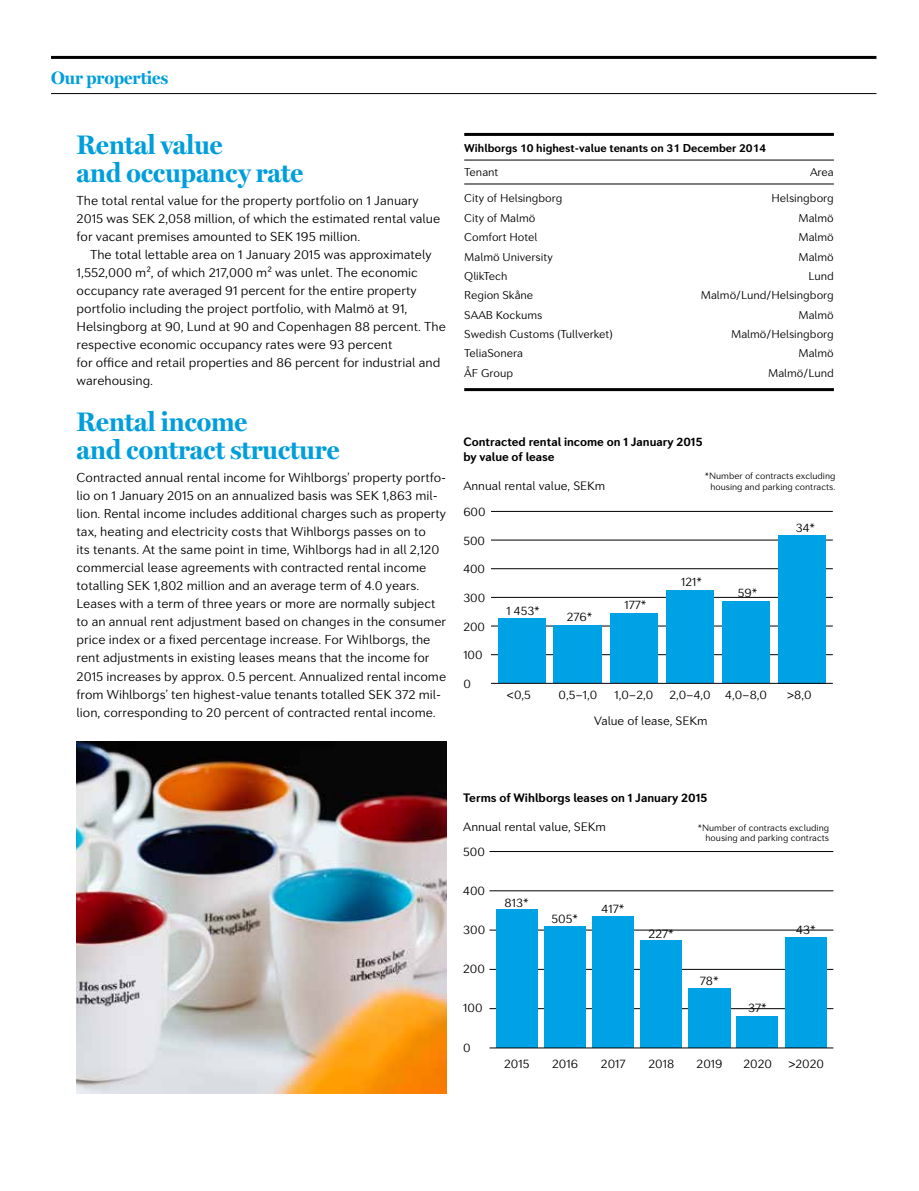
<style>
.page{position:relative;width:919px;height:1191px;background:#fff}
.page>*{position:absolute;margin:0;border:0;box-sizing:border-box;transform-origin:0 0}
.t1{font:700 27px/28.5px "Miller Display";color:#009edb}
.t2{font:700 18px "Miller Display";color:#009edb}
.t3{font:300 12.75px/18px "Seconda Soft";color:#000}
.t4{font:300 12px "Seconda Soft";color:#000}
.t5{font:700 12px/14.4px "Seconda Soft";color:#000}
.t6{font:300 11.25px/19.4px "Seconda Soft";color:#000}
.t7{font:700 11.25px "Seconda Soft";color:#000}
.t8{font:300 9px/10.8px "Seconda Soft";color:#000;text-align:right}
</style>
<div class="page">
<hr style="left:51px;top:93px;width:825px;height:1px;background:#000">
<hr style="left:51px;top:56px;width:825px;height:3px;background:#000">
<hr style="left:491px;top:654px;width:341px;height:1px;background:#000">
<hr style="left:491px;top:626px;width:341px;height:1px;background:#000">
<hr style="left:491px;top:568px;width:341px;height:1px;background:#000">
<hr style="left:491px;top:511px;width:341px;height:1px;background:#000">
<hr style="left:491px;top:597px;width:341px;height:1px;background:#000">
<hr style="left:491px;top:540px;width:341px;height:1px;background:#000">
<div style="left:610px;top:613px;width:47px;height:70px;background:#00a2e6"></div>
<div style="left:778px;top:535px;width:48px;height:148px;background:#00a2e6"></div>
<div style="left:722px;top:602px;width:48px;height:81px;background:#00a2e6"></div>
<div style="left:666px;top:590px;width:48px;height:93px;background:#00a2e6"></div>
<div style="left:553px;top:625px;width:49px;height:58px;background:#00a2e6"></div>
<div style="left:497px;top:618px;width:48px;height:65px;background:#00a2e6"></div>
<hr style="left:491px;top:683px;width:341px;height:1px;background:#000">
<hr style="left:489px;top:1008px;width:344px;height:1px;background:#000">
<hr style="left:489px;top:969px;width:344px;height:1px;background:#000">
<hr style="left:489px;top:929px;width:344px;height:1px;background:#000">
<hr style="left:489px;top:851px;width:344px;height:1px;background:#000">
<hr style="left:489px;top:890px;width:344px;height:1px;background:#000">
<div style="left:495px;top:909px;width:42px;height:139px;background:#00a2e6"></div>
<div style="left:544px;top:926px;width:41px;height:122px;background:#00a2e6"></div>
<div style="left:592px;top:916px;width:41px;height:132px;background:#00a2e6"></div>
<div style="left:640px;top:940px;width:42px;height:108px;background:#00a2e6"></div>
<div style="left:688px;top:988px;width:42px;height:60px;background:#00a2e6"></div>
<div style="left:736px;top:1016px;width:42px;height:32px;background:#00a2e6"></div>
<div style="left:785px;top:937px;width:41px;height:111px;background:#00a2e6"></div>
<hr style="left:489px;top:1047px;width:344px;height:1px;background:#000">
<hr style="left:464px;top:133px;width:221px;height:3px;background:#000">
<hr style="left:685px;top:133px;width:148px;height:3px;background:#000">
<hr style="left:464px;top:160px;width:221px;height:1px;background:#000">
<hr style="left:685px;top:160px;width:148px;height:1px;background:#000">
<hr style="left:464px;top:184px;width:221px;height:1px;background:#000">
<hr style="left:685px;top:184px;width:148px;height:1px;background:#000">
<hr style="left:464px;top:388px;width:221px;height:3px;background:#000">
<hr style="left:685px;top:388px;width:148px;height:3px;background:#000">
<img style="left:77px;top:742px;width:369px;height:351px">
<h2 class="t2" style="left:51px;top:67px;width:119px">Our properties</h2>
<h1 class="t1" style="left:77px;top:131px;width:228px">Rental value<br>and occupancy rate</h1>
<p class="t3" style="left:77px;top:192px;width:365px">The total rental value for the property portfolio on 1 January<br>2015 was SEK 2,058 million, of which the estimated rental value for vacant premises amounted to SEK 195 million.</p>
<p class="t3" style="left:77px;top:246px;width:371px;text-indent:14px">The total lettable area on 1 January 2015 was approximately 1,552,000 m², of which 217,000 m² was unlet. The economic occupancy rate averaged 91 percent for the entire property portfolio including the project portfolio, with Malmö at 91, Helsingborg at 90, Lund at 90 and Copenhagen 88 percent. The respective economic occupancy rates were 93 percent<br>for office and retail properties and 86 percent for industrial and warehousing.</p>
<h1 class="t1" style="left:77px;top:408px;width:264px">Rental income<br>and contract structure</h1>
<p class="t3" style="left:77px;top:469px;width:371px">Contracted annual rental income for Wihlborgs’ property portfo&shy;lio on 1 January 2015 on an annualized basis was SEK 1,863 mil&shy;lion. Rental income includes additional charges such as property tax, heating and electricity costs that Wihlborgs passes on to<br>its tenants. At the same point in time, Wihlborgs had in all 2,120 commercial lease agreements with contracted rental income totalling SEK 1,802 million and an average term of 4.0 years.<br>Leases with a term of three years or more are normally subject to an annual rent adjustment based on changes in the consumer price index or a fixed percentage increase. For Wihlborgs, the rent adjustments in existing leases means that the income for 2015 increases by approx. 0.5 percent. Annualized rental income from Wihlborgs’ ten highest-value tenants totalled SEK 372 mil&shy;lion, corresponding to 20 percent of contracted rental income.</p>
<p class="t7" style="left:464px;top:141px;width:304px">Wihlborgs 10 highest-value tenants on 31 December 2014</p>
<p class="t6" style="left:464px;top:163px;width:36px">Tenant</p>
<p class="t6" style="left:810px;top:163px;width:25px">Area</p>
<p class="t6" style="left:464px;top:189px;width:150px">City of Helsingborg<br>City of Malmö<br>Comfort Hotel<br>Malmö University<br>QlikTech<br>Region Skåne<br>SAAB Kockums<br>Swedish Customs (Tullverket)<br>TeliaSonera<br>ÅF Group</p>
<p class="t6" style="left:700px;top:189px;width:135px;text-align:right">Helsingborg<br>Malmö<br>Malmö<br>Malmö<br>Lund<br>Malmö/Lund/Helsingborg<br>Malmö<br>Malmö/Helsingborg<br>Malmö<br>Malmö/Lund</p>
<p class="t5" style="left:463px;top:435px;width:241px">Contracted rental income on 1 January 2015 by value of lease</p>
<p class="t4" style="left:463px;top:478px;width:143px">Annual rental value, SEKm</p>
<p class="t8" style="left:705px;top:471px;width:132px">*Number of contracts excluding housing and parking contracts.</p>
<p class="t4" style="left:463px;top:504px;width:24px">600</p>
<p class="t4" style="left:463px;top:533px;width:23px">500</p>
<p class="t4" style="left:463px;top:562px;width:23px">400</p>
<p class="t4" style="left:463px;top:590px;width:23px">300</p>
<p class="t4" style="left:463px;top:619px;width:23px">200</p>
<p class="t4" style="left:463px;top:647px;width:21px">100</p>
<p class="t4" style="left:463px;top:676px;width:9px">0</p>
<p class="t4" style="left:506px;top:603px;width:35px">1 453*</p>
<p class="t4" style="left:566px;top:609px;width:27px">276*</p>
<p class="t4" style="left:624px;top:597px;width:23px">177*</p>
<p class="t4" style="left:681px;top:575px;width:22px">121*</p>
<p class="t4" style="left:737px;top:586px;width:21px">59*</p>
<p class="t4" style="left:795px;top:520px;width:21px">34*</p>
<p class="t4" style="left:506px;top:687px;width:26px">&lt;0,5</p>
<p class="t4" style="left:558px;top:687px;width:40px">0,5–1,0</p>
<p class="t4" style="left:614px;top:687px;width:40px">1,0–2,0</p>
<p class="t4" style="left:669px;top:687px;width:99px">2,0–4,0 4,0–8,0</p>
<p class="t4" style="left:786px;top:687px;width:26px">&gt;8,0</p>
<p class="t4" style="left:594px;top:713px;width:115px">Value of lease, SEKm</p>
<p class="t5" style="left:463px;top:791px;width:245px">Terms of Wihlborgs leases on 1 January 2015</p>
<p class="t4" style="left:463px;top:819px;width:144px">Annual rental value, SEKm</p>
<p class="t8" style="left:698px;top:822px;width:133px">*Number of contracts excluding housing and parking contracts</p>
<p class="t4" style="left:463px;top:844px;width:23px">500</p>
<p class="t4" style="left:463px;top:883px;width:23px">400</p>
<p class="t4" style="left:463px;top:922px;width:24px">300</p>
<p class="t4" style="left:463px;top:961px;width:23px">200</p>
<p class="t4" style="left:463px;top:1001px;width:21px">100</p>
<p class="t4" style="left:463px;top:1040px;width:9px">0</p>
<p class="t4" style="left:504px;top:895px;width:26px">813*</p>
<p class="t4" style="left:551px;top:911px;width:28px">505*</p>
<p class="t4" style="left:601px;top:901px;width:24px">417*</p>
<p class="t4" style="left:648px;top:926px;width:27px">227*</p>
<p class="t4" style="left:700px;top:973px;width:20px">78*</p>
<p class="t4" style="left:748px;top:1001px;width:20px">37*</p>
<p class="t4" style="left:796px;top:922px;width:21px">43*</p>
<p class="t4" style="left:504px;top:1056px;width:27px">2015</p>
<p class="t4" style="left:552px;top:1056px;width:27px">2016</p>
<p class="t4" style="left:601px;top:1056px;width:26px">2017</p>
<p class="t4" style="left:648px;top:1056px;width:27px">2018</p>
<p class="t4" style="left:696px;top:1056px;width:27px">2019</p>
<p class="t4" style="left:743px;top:1056px;width:30px">2020</p>
<p class="t4" style="left:788px;top:1056px;width:37px">&gt;2020</p>
</div>
